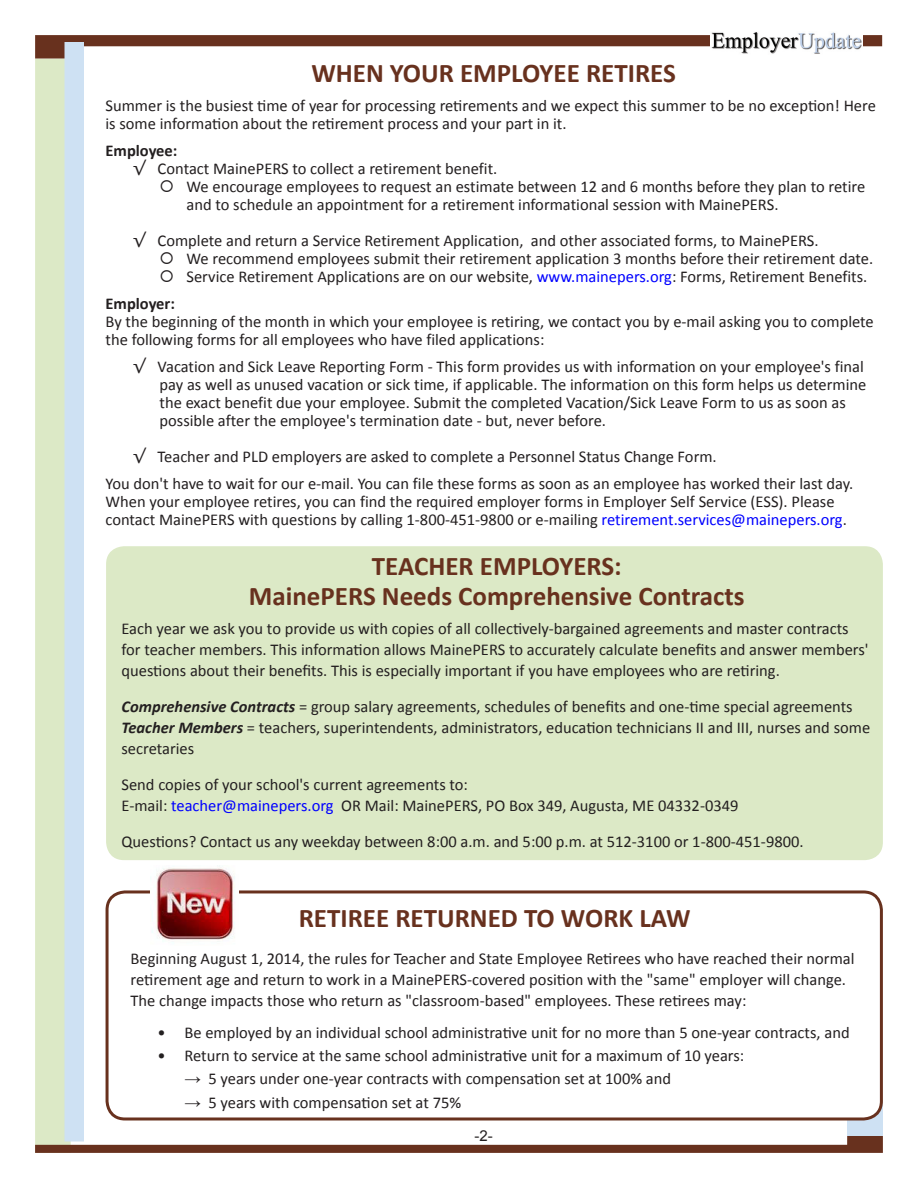
<style>
.page{position:relative;width:918px;height:1188px;background:#fff}
.page>*{position:absolute;margin:0;border:0;box-sizing:border-box;transform-origin:0 0}
.t1{font:700 27px "Calibri";color:#68311e}
.t2{font:16.5px/18px "Calibri";color:#231f20}
.t3{font:700 16.5px "Calibri";color:#231f20}
.t4{font:15px "Arial";color:#231f20}
.s1{font-family:"Verdana"}
.s2{color:#00f}
.s3{font-weight:700;font-style:italic}
.s4{font-family:"Book Antiqua"}
</style>
<div class="page">
<div style="left:847px;top:1100px;width:36px;height:36px;background:#cee1f3"></div>
<div style="left:35px;top:59px;width:36px;height:1094px;background:#dce9c6"></div>
<svg style="left:35px;top:35px;width:847px;height:24px"></svg>
<svg style="left:35px;top:1136px;width:848px;height:17px"></svg>
<div style="left:64px;top:42px;width:20px;height:1100px;background:#cee1f3"></div>
<img style="left:710px;top:32px;width:152px;height:23px">
<div style="left:106px;top:546px;width:777px;height:314px;background:#dce9c6;border-radius:18px"></div>
<div style="left:107px;top:892px;width:774px;height:227px;background:#fff;border-radius:18px"></div>
<div style="left:106px;top:890px;width:777px;height:230px;border:3px solid #68311e;border-radius:18px"></div>
<img style="left:151px;top:868px;width:87px;height:74px">
<p class="t1" style="left:311px;top:56px;width:366px">WHEN YOUR EMPLOYEE RETIRES</p>
<p class="t2" style="left:106px;top:97px;width:772px">Summer is the busiest time of year for processing retirements and we expect this summer to be no exception! Here is some information about the retirement process and your part in it.</p>
<p class="t3" style="left:106px;top:140px;width:73px">Employee:</p>
<p class="t2" style="left:133px;top:160px;width:366px"><span class="s1">√</span> Contact MainePERS to collect a retirement benefit.</p>
<p class="t2" style="left:187px;top:178px;width:680px;text-indent:-27px">○ We encourage employees to request an estimate between 12 and 6 months before they plan to retire and to schedule an appointment for a retirement informational session with MainePERS.</p>
<p class="t2" style="left:133px;top:232px;width:688px"><span class="s1">√</span> Complete and return a Service Retirement Application, and other associated forms, to MainePERS.</p>
<p class="t2" style="left:160px;top:250px;width:715px">○ We recommend employees submit their retirement application 3 months before their retirement date.</p>
<p class="t2" style="left:160px;top:268px;width:709px">○ Service Retirement Applications are on our website, <span class="s2">www.mainepers.org</span>: Forms, Retirement Benefits.</p>
<p class="t3" style="left:106px;top:293px;width:71px">Employer:</p>
<p class="t2" style="left:106px;top:313px;width:770px">By the beginning of the month in which your employee is retiring, we contact you by e-mail asking you to complete the following forms for all employees who have filed applications:</p>
<p class="t2" style="left:160px;top:358px;width:708px;text-indent:-27px"><span class="s1">√</span> Vacation and Sick Leave Reporting Form - This form provides us with information on your employee's final pay as well as unused vacation or sick time, if applicable. The information on this form helps us determine the exact benefit due your employee. Submit the completed Vacation/Sick Leave Form to us as soon as possible after the employee's termination date - but, never before.</p>
<p class="t2" style="left:133px;top:448px;width:586px"><span class="s1">√</span> Teacher and PLD employers are asked to complete a Personnel Status Change Form.</p>
<p class="t2" style="left:106px;top:475px;width:749px">You don't have to wait for our e-mail. You can file these forms as soon as an employee has worked their last day.<br>When your employee retires, you can find the required employer forms in Employer Self Service (ESS). Please contact MainePERS with questions by calling 1-800-451-9800 or e-mailing <span class="s2">retirement.services@mainepers.org</span>.</p>
<p class="t1" style="left:372px;top:549px;width:251px">TEACHER EMPLOYERS:</p>
<p class="t1" style="left:249px;top:579px;width:497px">MainePERS Needs Comprehensive Contracts</p>
<p class="t2" style="left:122px;top:618px;width:748px;line-height:21px">Each year we ask you to provide us with copies of all collectively-bargained agreements and master contracts for teacher members. This information allows MainePERS to accurately calculate benefits and answer members' questions about their benefits. This is especially important if you have employees who are retiring.</p>
<p class="t2" style="left:122px;top:696px;width:750px;line-height:21px"><span class="s3">Comprehensive Contracts</span> = group salary agreements, schedules of benefits and one-time special agreements<br><span class="s3">Teacher Members</span> = teachers, superintendents, administrators, education technicians II and III, nurses and some secretaries</p>
<p class="t2" style="left:122px;top:774px;width:619px;line-height:21px">Send copies of your school's current agreements to:<br>E-mail: <span class="s2">teacher@mainepers.org</span> OR Mail: MainePERS, PO Box 349, Augusta, ME 04332-0349</p>
<p class="t2" style="left:122px;top:833px;width:684px">Questions? Contact us any weekday between 8:00 a.m. and 5:00 p.m. at 512-3100 or 1-800-451-9800.</p>
<p class="t1" style="left:299px;top:901px;width:393px">RETIREE RETURNED TO WORK LAW</p>
<p class="t2" style="left:130px;top:949px;width:726px;line-height:21px">Beginning August 1, 2014, the rules for Teacher and State Employee Retirees who have reached their normal retirement age and return to work in a MainePERS-covered position with the "same" employer will change.<br>The change impacts those who return as "classroom-based" employees. These retirees may:</p>
<p class="t2" style="left:158px;top:1024px;width:694px">• Be employed by an individual school administrative unit for no more than 5 one-year contracts, and</p>
<p class="t2" style="left:158px;top:1047px;width:588px">• Return to service at the same school administrative unit for a maximum of 10 years:</p>
<p class="t2" style="left:184px;top:1070px;width:488px"><span class="s4">→</span> 5 years under one-year contracts with compensation set at 100% and</p>
<p class="t2" style="left:184px;top:1093px;width:278px"><span class="s4">→</span> 5 years with compensation set at 75%</p>
<p class="t4" style="left:475px;top:1126px;width:20px">-2-</p>
</div>
